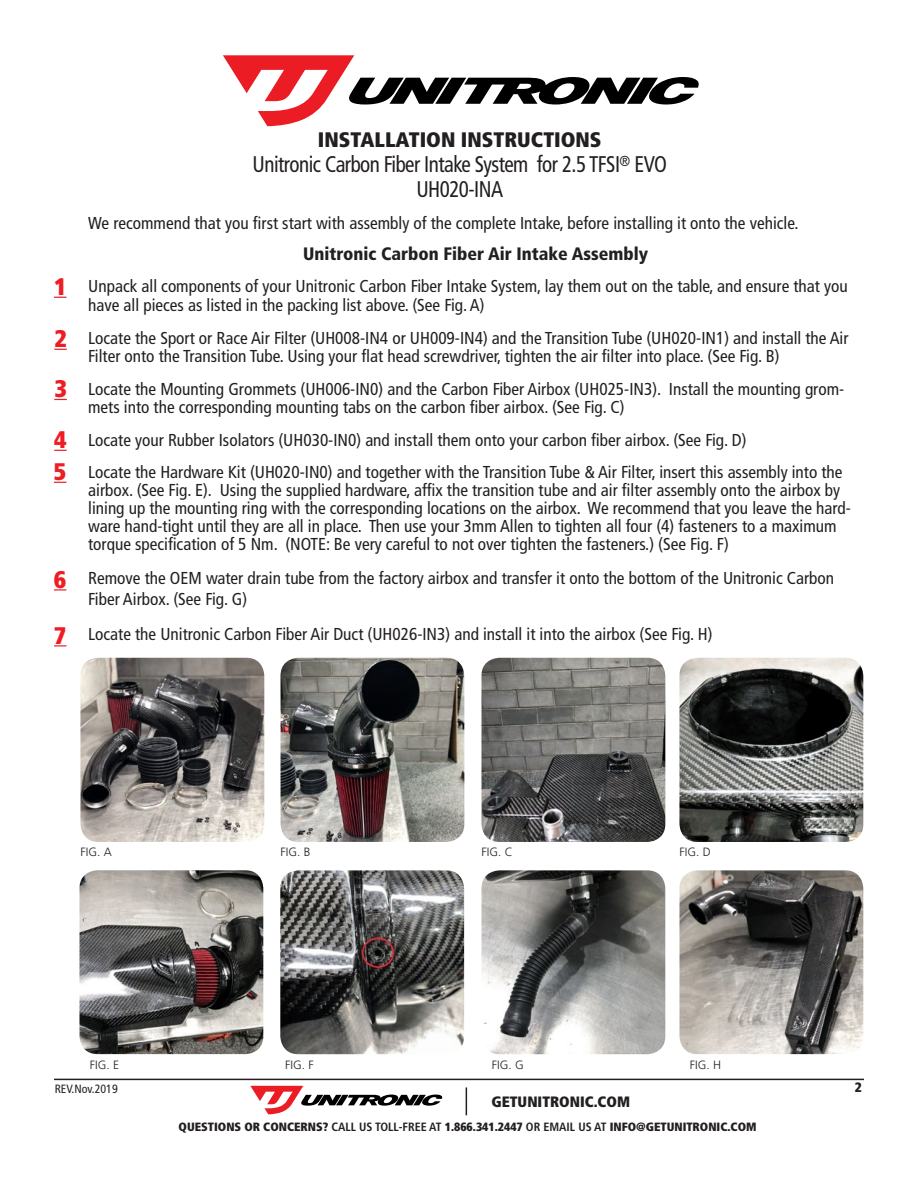
<style>
.page{position:relative;width:918px;height:1188px;background:#fff}
.page>*{position:absolute;margin:0;border:0;box-sizing:border-box;transform-origin:0 0}
.t1{font:900 condensed 24px "Frutiger LT Std";color:#ee1d23}
.t2{font:condensed 22.65px/25.2px "Frutiger LT Std";letter-spacing:-.025em;color:#231f20;text-align:center;scale:.93 1}
.t3{font:900 condensed 21px "Frutiger LT Std";color:#231f20}
.t4{font:900 condensed 18px "Frutiger LT Std";color:#231f20}
.t5{font:condensed 17.25px/18px "Frutiger LT Std";color:#231f20}
.t6{font:900 condensed 15px "Frutiger LT Std";color:#231f20}
.t7{font:900 condensed 13.5px "Frutiger LT Std";color:#231f20}
.t8{font:900 condensed 12px "Frutiger LT Std";color:#231f20}
.t9{font:300 12px "Frutiger LT Std";color:#231f20}
.t10{font:condensed 12px "Frutiger LT Std";color:#231f20}
.s1{font-weight:700}
</style>
<div class="page">
<hr style="left:54px;top:1079px;width:810px;height:1px;background:#231f20">
<svg style="left:466px;top:1087px;width:1px;height:28px"></svg>
<svg style="left:250px;top:1086px;width:192px;height:28px"></svg>
<svg style="left:223px;top:55px;width:476px;height:71px"></svg>
<svg style="left:54px;top:349px;width:13px;height:1px"></svg>
<svg style="left:54px;top:297px;width:12px;height:1px"></svg>
<svg style="left:54px;top:399px;width:13px;height:1px"></svg>
<svg style="left:54px;top:450px;width:13px;height:1px"></svg>
<svg style="left:54px;top:482px;width:12px;height:1px"></svg>
<svg style="left:54px;top:589px;width:12px;height:2px"></svg>
<svg style="left:54px;top:645px;width:12px;height:1px"></svg>
<img style="left:679px;top:658px;width:184px;height:184px">
<img style="left:481px;top:658px;width:184px;height:184px">
<img style="left:281px;top:658px;width:183px;height:184px">
<img style="left:80px;top:658px;width:184px;height:184px">
<img style="left:280px;top:870px;width:184px;height:184px">
<img style="left:481px;top:870px;width:184px;height:184px">
<img style="left:79px;top:870px;width:184px;height:184px">
<img style="left:679px;top:870px;width:184px;height:184px">
<p class="t1" style="left:54px;top:272px;width:14px">1</p>
<p class="t1" style="left:54px;top:324px;width:14px">2</p>
<p class="t1" style="left:54px;top:374px;width:14px">3</p>
<p class="t1" style="left:54px;top:425px;width:14px">4</p>
<p class="t1" style="left:54px;top:457px;width:14px">5</p>
<p class="t1" style="left:54px;top:564px;width:14px">6</p>
<p class="t1" style="left:54px;top:620px;width:14px">7</p>
<p class="t3" style="left:318px;top:126px;width:285px">INSTALLATION INSTRUCTIONS</p>
<h2 class="t2" style="left:253px;top:151px;width:447px">Unitronic Carbon Fiber Intake System for 2.5 TFSI<sup>®</sup> EVO<br>UH020-INA</h2>
<p class="t5" style="left:88px;top:214px;width:712px">We recommend that you first start with assembly of the complete Intake, before installing it onto the vehicle.</p>
<p class="t4" style="left:303px;top:243px;width:347px">Unitronic Carbon Fiber Air Intake Assembly</p>
<p class="t5" style="left:88px;top:276px;width:761px;line-height:19.5px">Unpack all components of your Unitronic Carbon Fiber Intake System, lay them out on the table, and ensure that you have all pieces as listed in the packing list above. (See Fig. A)</p>
<p class="t5" style="left:88px;top:329px;width:762px">Locate the Sport or Race Air Filter (UH008-IN4 or UH009-IN4) and the Transition Tube (UH020-IN1) and install the Air<br>Filter onto the Transition Tube. Using your flat head screwdriver, tighten the air filter into place. (See Fig. B)</p>
<p class="t5" style="left:88px;top:380px;width:758px">Locate the Mounting Grommets (UH006-IN0) and the Carbon Fiber Airbox (UH025-IN3). Install the mounting grom&shy;mets into the corresponding mounting tabs on the carbon fiber airbox. (See Fig. C)</p>
<p class="t5" style="left:88px;top:431px;width:660px">Locate your Rubber Isolators (UH030-IN0) and install them onto your carbon fiber airbox. (See Fig. D)</p>
<p class="t5" style="left:88px;top:463px;width:764px">Locate the Hardware Kit (UH020-IN0) and together with the Transition Tube &amp; Air Filter, insert this assembly into the airbox. (See Fig. E). Using the supplied hardware, affix the transition tube and air filter assembly onto the airbox by lining up the mounting ring with the corresponding locations on the airbox. We recommend that you leave the hard&shy;ware hand-tight until they are all in place. Then use your 3mm Allen to tighten all four (4) fasteners to a maximum torque specification of 5 Nm. (NOTE: Be very careful to not over tighten the fasteners.) (See Fig. F)</p>
<p class="t5" style="left:88px;top:568px;width:747px;line-height:20.7px">Remove the OEM water drain tube from the factory airbox and transfer it onto the bottom of the Unitronic Carbon<br>Fiber Airbox. (See Fig. G)</p>
<p class="t5" style="left:88px;top:625px;width:626px">Locate the Unitronic Carbon Fiber Air Duct (UH026-IN3) and install it into the airbox (See Fig. H)</p>
<p class="t9" style="left:80px;top:845px;width:33px">FIG. A</p>
<p class="t9" style="left:281px;top:845px;width:31px">FIG. B</p>
<p class="t9" style="left:481px;top:845px;width:33px">FIG. C</p>
<p class="t9" style="left:679px;top:845px;width:33px">FIG. D</p>
<p class="t9" style="left:90px;top:1058px;width:31px">FIG. E</p>
<p class="t9" style="left:285px;top:1058px;width:30px">FIG. F</p>
<p class="t9" style="left:492px;top:1058px;width:33px">FIG. G</p>
<p class="t9" style="left:690px;top:1058px;width:33px">FIG. H</p>
<p class="t10" style="left:55px;top:1081px;width:65px">REV.Nov.2019</p>
<p class="t6" style="left:492px;top:1092px;width:140px">GETUNITRONIC.COM</p>
<p class="t8" style="left:179px;top:1119px;width:580px">QUESTIONS OR CONCERNS? <span class="s1">CALL US TOLL-FREE AT</span> 1.866.341.2447 <span class="s1">OR EMAIL US AT</span> INFO@GETUNITRONIC.COM</p>
<p class="t7" style="left:855px;top:1079px;width:9px">2</p>
</div>
